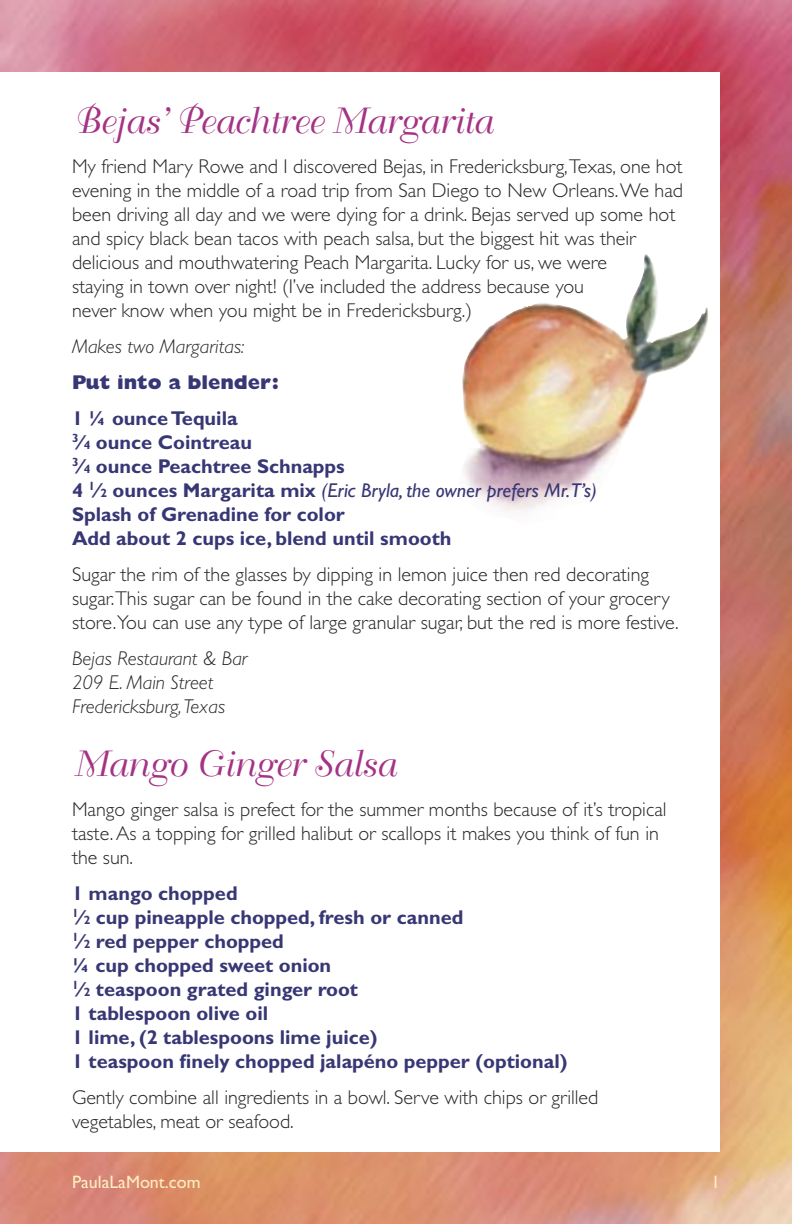
<style>
.page{position:relative;width:792px;height:1224px;background:#fff}
.page>*{position:absolute;margin:0;border:0;box-sizing:border-box;transform-origin:0 0}
.t1{font:36px "Bellevue";color:#a43385}
.body{font:300 20px/24px "Gill Sans";color:#272525}
.ingredients{font:700 20px/24px "Gill Sans";color:#373775}
.yield{font:italic 300 20px/24px "Gill Sans";color:#272525}
.Subhead{font:800 20px "Gill Sans";color:#373775}
.t2{font:18px "Gill Sans";color:#fcedbf}
.s1{font-size:12px}
.s2{font-weight:400;font-style:italic}
</style>
<div class="page">
<img style="left:0;top:0;width:792px;height:1224px">
<div style="left:0;top:72px;width:720px;height:1080px;background:#fff"></div>
<img style="left:462px;top:254px;width:246px;height:257px">
<p class="t1" style="left:72px;top:101px;width:420px">Bejas’ Peachtree Margarita</p>
<p class="body" style="left:72px;top:155px;width:613px">My friend Mary Rowe and I discovered Bejas, in Fredericksburg,Texas, one hot evening in the middle of a road trip from San Diego to New Orleans. We had been driving all day and we were dying for a drink. Bejas served up some hot and spicy black bean tacos with peach salsa, but the biggest hit was their delicious and mouthwatering Peach Margarita. Lucky for us, we were<br>staying in town over night! (I’ve included the address because you<br>never know when you might be in Fredericksburg.)</p>
<p class="yield" style="left:72px;top:335px;width:174px">Makes two Margaritas:</p>
<p class="Subhead" style="left:72px;top:371px;width:209px">Put into a blender:</p>
<p class="ingredients" style="left:72px;top:406px;width:526px">1 ¼ ounce Tequila<br><sup>3</sup>⁄<span class="s1">4</span> ounce Cointreau<br><sup>3</sup>⁄<span class="s1">4</span> ounce Peachtree Schnapps<br>4 <sup>1</sup>⁄<span class="s1">2</span> ounces Margarita mix <span class="s2">(Eric Bryla, the owner prefers Mr.T’s)<br></span>Splash of Grenadine for color<br>Add about 2 cups ice, blend until smooth</p>
<p class="body" style="left:72px;top:563px;width:608px">Sugar the rim of the glasses by dipping in lemon juice then red decorating sugar.This sugar can be found in the cake decorating section of your grocery store.You can use any type of large granular sugar, but the red is more festive.</p>
<p class="yield" style="left:72px;top:647px;width:177px">Bejas Restaurant &amp; Bar<br>209 E. Main Street<br>Fredericksburg, Texas</p>
<p class="t1" style="left:72px;top:744px;width:323px">Mango Ginger Salsa</p>
<p class="body" style="left:72px;top:798px;width:596px">Mango ginger salsa is prefect for the summer months because of it’s tropical taste. As a topping for grilled halibut or scallops it makes you think of fun in the sun.</p>
<p class="ingredients" style="left:72px;top:881px;width:497px">1 mango chopped<br><sup>1</sup>⁄<span class="s1">2</span> cup pineapple chopped, fresh or canned<br><sup>1</sup>⁄<span class="s1">2</span> red pepper chopped<br>¼ cup chopped sweet onion<br><sup>1</sup>⁄<span class="s1">2</span> teaspoon grated ginger root<br>1 tablespoon olive oil<br>1 lime, (2 tablespoons lime juice)<br>1 teaspoon finely chopped jalapéno pepper (optional)</p>
<p class="body" style="left:72px;top:1086px;width:528px">Gently combine all ingredients in a bowl. Serve with chips or grilled vegetables, meat or seafood.</p>
<p class="t2" style="left:72px;top:1172px;width:130px">PaulaLaMont.com</p>
<p class="t2" style="left:711px;top:1172px;width:10px">1</p>
</div>
